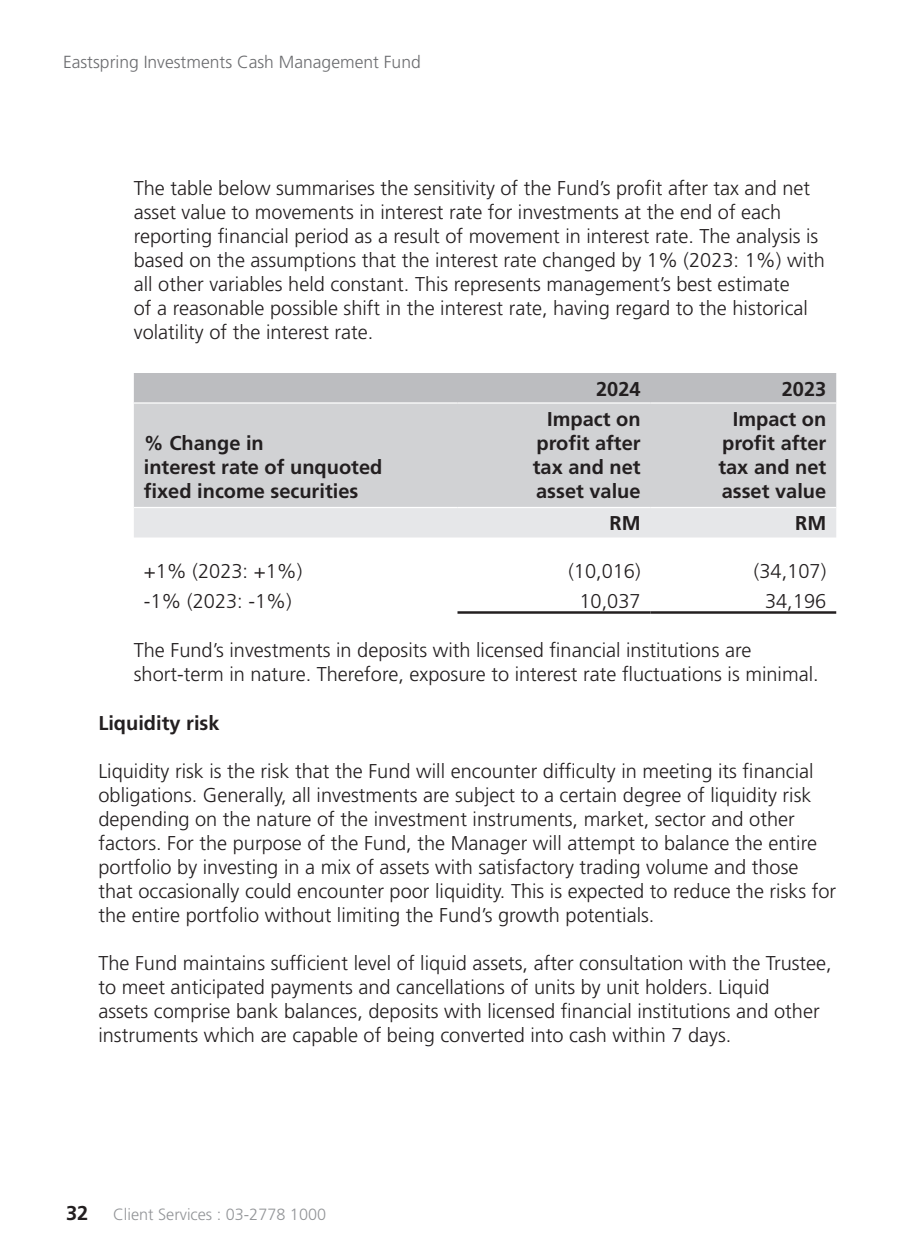
<style>
.page{position:relative;width:900px;height:1260px;background:#fff}
.page>*{position:absolute;margin:0;border:0;box-sizing:border-box;transform-origin:0 0}
.t1{font:300 20px/24px "Frutiger LT Std";color:#231f20}
.t2{font:700 20px/24px "Frutiger LT Std";color:#231f20;text-align:justify}
.t3{font:300 17.5px "Frutiger LT Std";color:#6c6d70}
.t4{font:300 16.25px "Frutiger LT Std";color:#939598}
.s1{font-weight:700;font-size:20px;color:#231f20}
</style>
<div class="page">
<div style="left:134px;top:373px;width:702px;height:29px;background:#bcbdc0"></div>
<div style="left:134px;top:404px;width:702px;height:103px;background:#d1d2d4"></div>
<div style="left:134px;top:508px;width:702px;height:30px;background:#e6e7e9"></div>
<hr style="left:458px;top:611px;width:193px;height:3px;background:#231f20">
<hr style="left:651px;top:611px;width:185px;height:3px;background:#231f20">
<p class="t3" style="left:63px;top:52px;width:359px">Eastspring Investments Cash Management Fund</p>
<p class="t1" style="left:134px;top:176px;width:692px">The table below summarises the sensitivity of the Fund’s profit after tax and net asset value to movements in interest rate for investments at the end of each reporting financial period as a result of movement in interest rate. The analysis is based on the assumptions that the interest rate changed by 1% (2023: 1%) with all other variables held constant. This represents management’s best estimate<br>of a reasonable possible shift in the interest rate, having regard to the historical volatility of the interest rate.</p>
<p class="t2" style="left:596px;top:377px;width:46px">2024</p>
<p class="t2" style="left:782px;top:377px;width:46px">2023</p>
<p class="t2" style="left:144px;top:431px;width:240px;text-align:left">% Change in<br>interest rate of unquoted fixed income securities</p>
<p class="t2" style="left:533px;top:407px;width:109px;text-indent:14px">Impact on profit after tax and net asset value</p>
<p class="t2" style="left:718px;top:407px;width:109px;text-indent:14px">Impact on profit after tax and net asset value</p>
<p class="t2" style="left:610px;top:511px;width:33px">RM</p>
<p class="t2" style="left:795px;top:511px;width:33px">RM</p>
<p class="t1" style="left:144px;top:559px;width:160px">+1% (2023: +1%)</p>
<p class="t1" style="left:568px;top:559px;width:74px">(10,016)</p>
<p class="t1" style="left:754px;top:559px;width:74px">(34,107)</p>
<p class="t1" style="left:144px;top:589px;width:149px">-1% (2023: -1%)</p>
<p class="t1" style="left:579px;top:589px;width:63px">10,037</p>
<p class="t1" style="left:765px;top:589px;width:63px">34,196</p>
<p class="t1" style="left:134px;top:638px;width:686px">The Fund’s investments in deposits with licensed financial institutions are short-term in nature. Therefore, exposure to interest rate fluctuations is minimal.</p>
<p class="t2" style="left:98px;top:711px;width:123px">Liquidity risk</p>
<p class="t1" style="left:98px;top:759px;width:739px">Liquidity risk is the risk that the Fund will encounter difficulty in meeting its financial obligations. Generally, all investments are subject to a certain degree of liquidity risk depending on the nature of the investment instruments, market, sector and other factors. For the purpose of the Fund, the Manager will attempt to balance the entire portfolio by investing in a mix of assets with satisfactory trading volume and those that occasionally could encounter poor liquidity. This is expected to reduce the risks for the entire portfolio without limiting the Fund’s growth potentials.</p>
<p class="t1" style="left:98px;top:951px;width:735px">The Fund maintains sufficient level of liquid assets, after consultation with the Trustee, to meet anticipated payments and cancellations of units by unit holders. Liquid<br>assets comprise bank balances, deposits with licensed financial institutions and other instruments which are capable of being converted into cash within 7 days.</p>
<p class="t4" style="left:66px;top:1205px;width:262px"><span class="s1">32</span> Client Services : 03-2778 1000</p>
</div>
